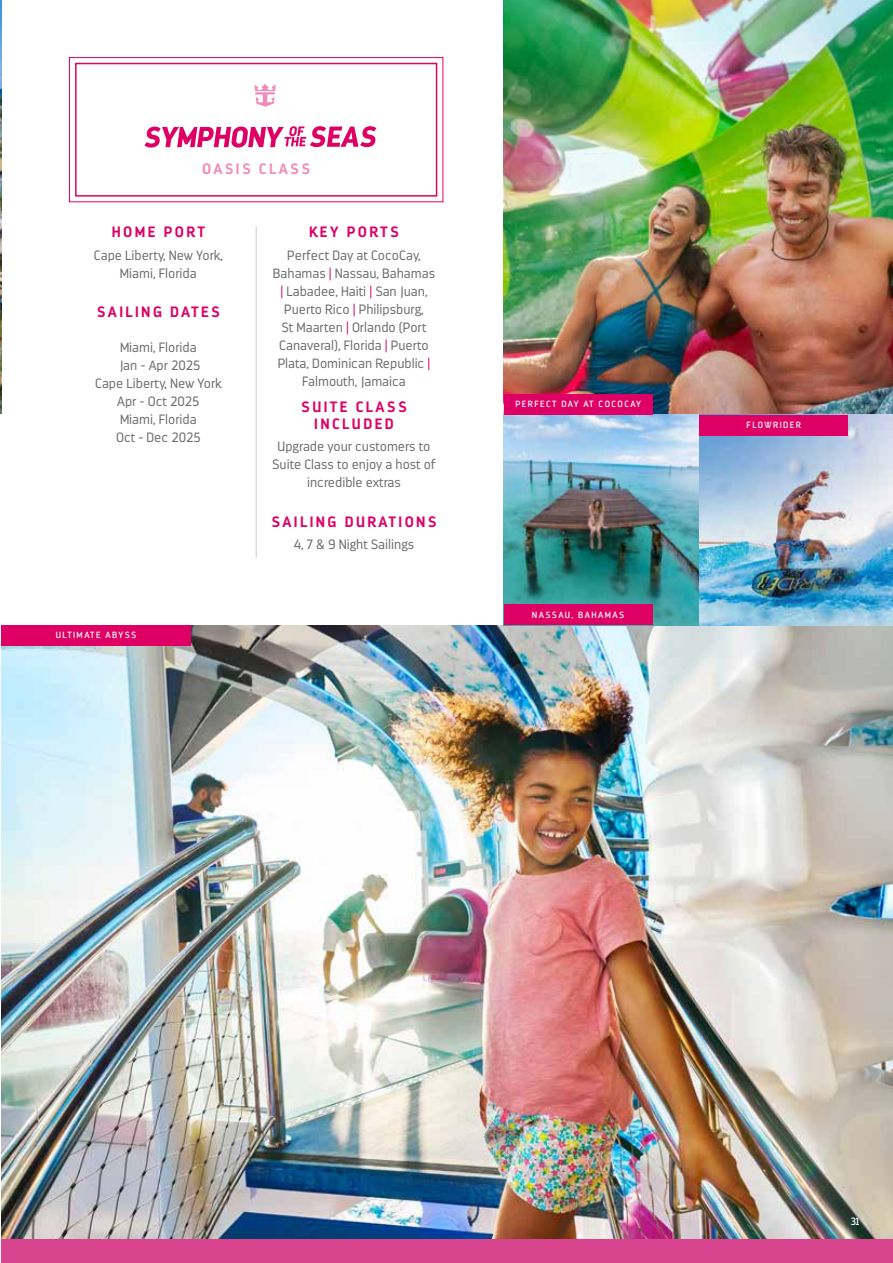
<style>
.page{position:relative;width:893px;height:1263px;background:#fff}
.page>*{position:absolute;margin:0;border:0;box-sizing:border-box;transform-origin:0 0}
.t1{font:700 15px/16.5px "Darwin";letter-spacing:.16em;color:#de0065;text-align:center}
.t2{font:700 15px "Darwin";letter-spacing:.16em;color:#f08cb9}
.t3{font:300 13.5px/18px "Darwin";color:#706f6f;text-align:center}
.t4{font:10.5px "Darwin";color:#fff}
.t5{font:9px "Darwin";letter-spacing:.16em;color:#fff}
.s1{color:#de0065}
</style>
<div class="page">
<img style="left:1px;top:625px;width:892px;height:614px">
<div style="left:69px;top:57px;width:374px;height:145px;border:1px solid #de0065"></div>
<div style="left:75px;top:63px;width:362px;height:134px;border:2px solid #de0065"></div>
<hr style="left:256px;top:226px;width:1px;height:332px;background:#cacaca">
<div style="left:1px;top:625px;width:190px;height:21px;background:#de0065"></div>
<div style="left:1px;top:1239px;width:892px;height:24px;background:#d8458e"></div>
<svg style="left:254px;top:84px;width:22px;height:23px"></svg>
<svg style="left:144px;top:126px;width:232px;height:22px"></svg>
<img style="left:504px;top:0;width:389px;height:415px">
<img style="left:504px;top:415px;width:195px;height:210px">
<img style="left:699px;top:415px;width:194px;height:210px">
<div style="left:504px;top:604px;width:148px;height:21px;background:#de0065"></div>
<div style="left:504px;top:394px;width:148px;height:21px;background:#de0065"></div>
<div style="left:699px;top:415px;width:149px;height:20px;background:#de0065"></div>
<img style="left:0;top:0;width:1px;height:413px">
<p class="t2" style="left:202px;top:159px;width:109px">OASIS CLASS</p>
<p class="t1" style="left:112px;top:224px;width:95px">HOME PORT</p>
<p class="t3" style="left:94px;top:246px;width:131px">Cape Liberty, New York,<br>Miami, Florida</p>
<p class="t1" style="left:97px;top:304px;width:125px">SAILING DATES</p>
<p class="t3" style="left:95px;top:339px;width:128px">Miami, Florida<br>Jan - Apr 2025<br>Cape Liberty, New York<br>Apr - Oct 2025<br>Miami, Florida<br>Oct - Dec 2025</p>
<p class="t5" style="left:56px;top:630px;width:82px">ULTIMATE ABYSS</p>
<p class="t1" style="left:309px;top:224px;width:91px">KEY PORTS</p>
<p class="t3" style="left:273px;top:246px;width:164px">Perfect Day at CocoCay,<br>Bahamas <span class="s1">|</span> Nassau, Bahamas <span class="s1">|</span> Labadee, Haiti <span class="s1">|</span> San Juan,<br>Puerto Rico <span class="s1">|</span> Philipsburg,<br>St Maarten <span class="s1">|</span> Orlando (Port<br>Canaveral), Florida <span class="s1">|</span> Puerto<br>Plata, Dominican Republic <span class="s1">|<br></span>Falmouth, Jamaica</p>
<p class="t1" style="left:301px;top:399px;width:107px">SUITE CLASS<br>INCLUDED</p>
<p class="t3" style="left:272px;top:438px;width:165px">Upgrade your customers to<br>Suite Class to enjoy a host of incredible extras</p>
<p class="t1" style="left:271px;top:513px;width:167px">SAILING DURATIONS</p>
<p class="t3" style="left:294px;top:535px;width:122px">4, 7 &amp; 9 Night Sailings</p>
<p class="t5" style="left:515px;top:399px;width:127px">PERFECT DAY AT COCOCAY</p>
<p class="t5" style="left:532px;top:609px;width:94px">NASSAU, BAHAMAS</p>
<p class="t5" style="left:746px;top:419px;width:56px">FLOWRIDER</p>
<p class="t4" style="left:850px;top:1215px;width:10px">31</p>
</div>
